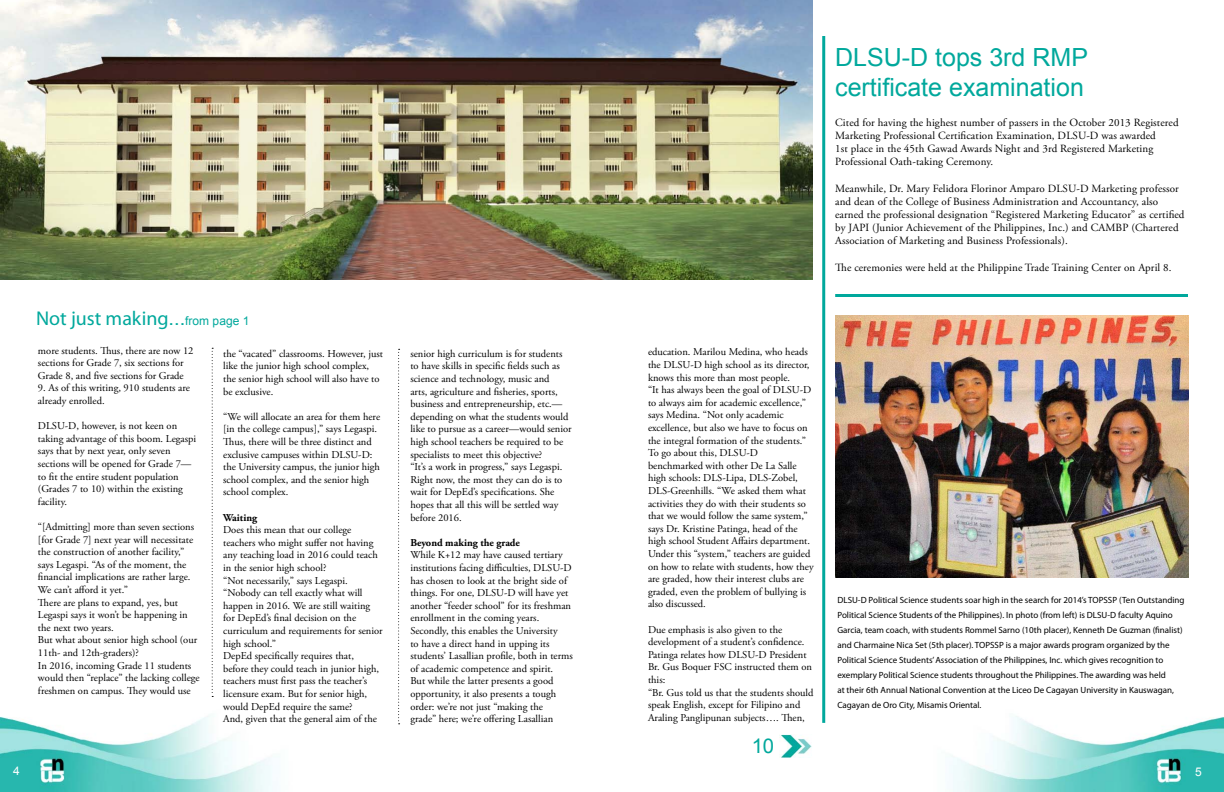
<style>
.page{position:relative;width:1224px;height:792px;background:#fff}
.page>*{position:absolute;margin:0;border:0;box-sizing:border-box;transform-origin:0 0}
.t1{font:25px/30px "Arial";color:#00a89c}
.t2{font:20.3px "Arial";color:#00a89c}
.t3{font:20px "Myriad Pro";color:#00a89c}
.t4{font:12px "Arial";color:#fff}
.t5{font:11px/13.2px "Adobe Garamond Pro";letter-spacing:.01em;color:#000}
.t6{font:10.5px/12.6px "Adobe Garamond Pro";color:#000}
.t7{font:700 10.5px "Adobe Garamond Pro";color:#000}
.t8{font:9px/15px "Myriad Pro";color:#000}
.s1{font-family:"Arial"}
.s2{font-family:"Arial";font-size:12px}
</style>
<div class="page">
<img style="left:949px;top:716px;width:275px;height:76px">
<svg style="left:212px;top:348px;width:1px;height:349px"></svg>
<svg style="left:398px;top:349px;width:2px;height:375px"></svg>
<img style="left:0;top:716px;width:273px;height:76px">
<hr style="left:835px;top:294px;width:353px;height:3px;background:#00a89c">
<img style="left:835px;top:315px;width:354px;height:262px">
<hr style="left:822px;top:36px;width:3px;height:687px;background:#00a89c">
<img style="left:0;top:0;width:812px;height:280px">
<img style="left:780px;top:734px;width:32px;height:24px">
<h3 class="t3" style="left:36px;top:306px;width:215px">Not just making<span class="s1">...</span><span class="s2">from page 1</span></h3>
<p class="t6" style="left:38px;top:344px;width:157px">more students. Thus, there are now 12 sections for Grade 7, six sections for<br>Grade 8, and five sections for Grade</p>
<p class="t6" style="left:38px;top:382px;width:154px">9. As of this writing, 910 students are already enrolled.</p>
<p class="t6" style="left:38px;top:420px;width:160px">DLSU-D, however, is not keen on taking advantage of this boom. Legaspi says that by next year, only seven sections will be opened for Grade 7— to fit the entire student population (Grades 7 to 10) within the existing facility.</p>
<p class="t6" style="left:38px;top:521px;width:163px">“[Admitting] more than seven sections [for Grade 7] next year will necessitate the construction of another facility,” says Legaspi. “As of the moment, the financial implications are rather large.<br>We can’t afford it yet.”<br>There are plans to expand, yes, but Legaspi says it won’t be happening in the next two years.<br>But what about senior high school (our 11th- and 12th-graders)?<br>In 2016, incoming Grade 11 students would then “replace” the lacking college freshmen on campus. They would use</p>
<p class="t6" style="left:223px;top:348px;width:161px">the “vacated” classrooms. However, just like the junior high school complex, the senior high school will also have to be exclusive.</p>
<p class="t6" style="left:223px;top:411px;width:158px">“We will allocate an area for them here [in the college campus],” says Legaspi.<br>Thus, there will be three distinct and exclusive campuses within DLSU-D: the University campus, the junior high school complex, and the senior high school complex.</p>
<p class="t7" style="left:223px;top:511px;width:35px">Waiting</p>
<p class="t6" style="left:223px;top:524px;width:161px">Does this mean that our college teachers who might suffer not having any teaching load in 2016 could teach in the senior high school?<br>“Not necessarily,” says Legaspi. “Nobody can tell exactly what will happen in 2016. We are still waiting for DepEd’s final decision on the curriculum and requirements for senior high school.”<br>DepEd specifically requires that,<br>before they could teach in junior high, teachers must first pass the teacher’s licensure exam. But for senior high, would DepEd require the same?<br>And, given that the general aim of the</p>
<p class="t6" style="left:410px;top:348px;width:163px">senior high curriculum is for students to have skills in specific fields such as science and technology, music and<br>arts, agriculture and fisheries, sports, business and entrepreneurship, etc.— depending on what the students would like to pursue as a career—would senior high school teachers be required to be specialists to meet this objective?<br>“It’s a work in progress,” says Legaspi.<br>Right now, the most they can do is to wait for DepEd’s specifications. She hopes that all this will be settled way before 2016.</p>
<p class="t7" style="left:410px;top:536px;width:111px">Beyond making the grade</p>
<p class="t6" style="left:410px;top:549px;width:164px">While K+12 may have caused tertiary institutions facing difficulties, DLSU-D has chosen to look at the bright side of things. For one, DLSU-D will have yet another “feeder school” for its freshman enrollment in the coming years.<br>Secondly, this enables the University<br>to have a direct hand in upping its students’ Lasallian profile, both in terms of academic competence and spirit.<br>But while the latter presents a good opportunity, it also presents a tough order: we’re not just “making the<br>grade” here; we’re offering Lasallian</p>
<h1 class="t1" style="left:835px;top:42px;width:254px">DLSU-D tops 3rd RMP certificate examination</h1>
<p class="t5" style="left:835px;top:116px;width:345px">Cited for having the highest number of passers in the October 2013 Registered Marketing Professional Certification Examination, DLSU-D was awarded<br>1st place in the 45th Gawad Awards Night and 3rd Registered Marketing Professional Oath-taking Ceremony.</p>
<p class="t5" style="left:835px;top:182px;width:351px">Meanwhile, Dr. Mary Felidora Florinor Amparo DLSU-D Marketing professor and dean of the College of Business Administration and Accountancy, also earned the professional designation “Registered Marketing Educator” as certified by JAPI (Junior Achievement of the Philippines, Inc.) and CAMBP (Chartered Association of Marketing and Business Professionals).</p>
<p class="t5" style="left:835px;top:261px;width:338px">The ceremonies were held at the Philippine Trade Training Center on April 8.</p>
<p class="t6" style="left:648px;top:346px;width:167px">education. Marilou Medina, who heads the DLSU-D high school as its director, knows this more than most people.<br>“It has always been the goal of DLSU-D to always aim for academic excellence,” says Medina. “Not only academic excellence, but also we have to focus on the integral formation of the students.” To go about this, DLSU-D benchmarked with other De La Salle high schools: DLS-Lipa, DLS-Zobel, DLS-Greenhills. “We asked them what activities they do with their students so that we would follow the same system,” says Dr. Kristine Patinga, head of the high school Student Affairs department.<br>Under this “system,” teachers are guided on how to relate with students, how they are graded, how their interest clubs are graded, even the problem of bullying is also discussed.</p>
<p class="t6" style="left:648px;top:623px;width:167px">Due emphasis is also given to the development of a student’s confidence.<br>Patinga relates how DLSU-D President Br. Gus Boquer FSC instructed them on this:<br>“Br. Gus told us that the students should speak English, except for Filipino and Araling Panglipunan subjects…. Then,</p>
<h2 class="t2" style="left:752px;top:733px;width:24px">10</h2>
<p class="t8" style="left:837px;top:592px;width:349px">DLSU-D Political Science students soar high in the search for 2014’s TOPSSP (Ten Outstanding Political Science Students of the Philippines). In photo (from left) is DLSU-D faculty Aquino Garcia, team coach, with students Rommel Sarno (10th placer), Kenneth De Guzman (finalist) and Charmaine Nica Set (5th placer). TOPSSP is a major awards program organized by the Political Science Students’ Association of the Philippines, Inc. which gives recognition to exemplary Political Science students throughout the Philippines. The awarding was held<br>at their 6th Annual National Convention at the Liceo De Cagayan University in Kauswagan, Cagayan de Oro City, Misamis Oriental.</p>
<p class="t4" style="left:11px;top:764px;width:10px">24</p>
<p class="t4" style="left:1195px;top:764px;width:8px">5</p>
</div>
